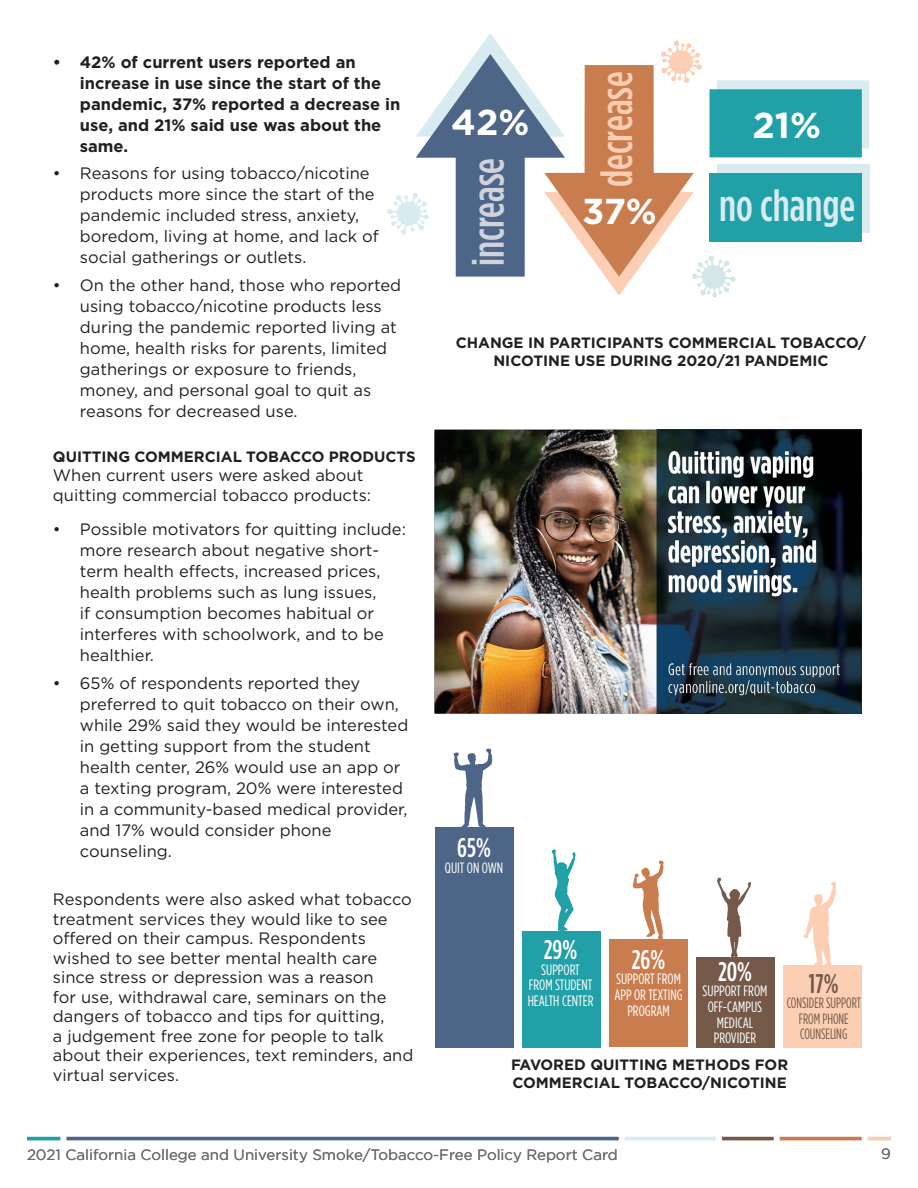
<style>
.page{position:relative;width:918px;height:1188px;background:#fff}
.page>*{position:absolute;margin:0;border:0;box-sizing:border-box;transform-origin:0 0}
.t1{font:500 45px "Gotham Condensed";color:#fcceb3}
.t2{font:500 45px "Gotham Condensed";color:#d8ebf0}
.t3{font:500 45px "Gotham Condensed";color:#d0d2dc}
.t4{font:700 36px "Gotham";color:#fff}
.t5{font:500 27px "Gotham Condensed";color:#fff}
.t6{font:500 27px "Gotham Condensed";color:#755948}
.P_11_Gotham{font:16.5px/21px "Gotham";color:#231f20}
.t7{font:700 16.5px/21px "Gotham";color:#231f20}
.College{font:700 15px/18px "Gotham";color:#231f20;text-align:center}
.t8{font:15px/15.6px "Gotham Condensed";color:#fff;text-align:center}
.t9{font:15px "Gotham";color:#6c6d70}
.t10{font:15px/15.6px "Gotham Condensed";color:#755948;text-align:center;scale:.9 1}
</style>
<div class="page">
<svg style="left:27px;top:1136px;width:864px;height:5px;background:#98a0ac"></svg>
<div style="left:717px;top:80px;width:152px;height:68px;background:#d7ebf1"></div>
<div style="left:717px;top:164px;width:152px;height:68px;background:#d7ebf1"></div>
<img style="left:435px;top:429px;width:427px;height:285px">
<div style="left:710px;top:89px;width:152px;height:68px;background:#21a0a8"></div>
<div style="left:710px;top:173px;width:152px;height:68px;background:#21a0a8"></div>
<svg style="left:387px;top:33px;width:349px;height:265px"></svg>
<div style="left:783px;top:965px;width:79px;height:82px;background:#fcceb3"></div>
<div style="left:696px;top:957px;width:79px;height:90px;background:#755948"></div>
<div style="left:609px;top:939px;width:79px;height:108px;background:#c97c4e"></div>
<div style="left:522px;top:931px;width:78px;height:116px;background:#21a0a8"></div>
<div style="left:435px;top:827px;width:78px;height:220px;background:#4d6586"></div>
<img style="left:453px;top:748px;width:40px;height:79px">
<img style="left:551px;top:849px;width:25px;height:82px">
<img style="left:633px;top:860px;width:31px;height:79px">
<img style="left:717px;top:877px;width:34px;height:79px">
<img style="left:803px;top:882px;width:33px;height:83px">
<p class="t7" style="left:80px;top:51px;width:322px;text-indent:-27px">• 42% of current users reported an increase in use since the start of the pandemic, 37% reported a decrease in use, and 21% said use was about the same.</p>
<p class="P_11_Gotham" style="left:80px;top:163px;width:300px;text-indent:-27px">• Reasons for using tobacco/nicotine products more since the start of the pandemic included stress, anxiety, boredom, living at home, and lack of social gatherings or outlets.</p>
<p class="P_11_Gotham" style="left:80px;top:275px;width:323px;text-indent:-27px">• On the other hand, those who reported using tobacco/nicotine products less during the pandemic reported living at home, health risks for parents, limited gatherings or exposure to friends, money, and personal goal to quit as reasons for decreased use.</p>
<h3 class="College" style="left:53px;top:447px;width:364px">QUITTING COMMERCIAL TOBACCO PRODUCTS</h3>
<p class="P_11_Gotham" style="left:53px;top:466px;width:320px;line-height:19.5px">When current users were asked about quitting commercial tobacco products:</p>
<p class="P_11_Gotham" style="left:80px;top:519px;width:327px;text-indent:-27px">• Possible motivators for quitting include: more research about negative short&shy;term health effects, increased prices, health problems such as lung issues,<br>if consumption becomes habitual or interferes with schoolwork, and to be healthier.</p>
<p class="P_11_Gotham" style="left:80px;top:673px;width:330px;text-indent:-27px">• 65% of respondents reported they preferred to quit tobacco on their own, while 29% said they would be interested in getting support from the student health center, 26% would use an app or a texting program, 20% were interested in a community-based medical provider, and 17% would consider phone counseling.</p>
<p class="P_11_Gotham" style="left:53px;top:889px;width:362px;line-height:19.5px">Respondents were also asked what tobacco treatment services they would like to see offered on their campus. Respondents wished to see better mental health care since stress or depression was a reason<br>for use, withdrawal care, seminars on the dangers of tobacco and tips for quitting,<br>a judgement free zone for people to talk about their experiences, text reminders, and virtual services.</p>
<h3 class="t4" style="left:451px;top:102px;width:80px">42%</h3>
<h3 class="t3" style="left:463px;top:266px;width:109px;rotate:-90deg">increase</h3>
<h3 class="t1" style="left:591px;top:187px;width:117px;rotate:-90deg">decrease</h3>
<h3 class="t4" style="left:582px;top:191px;width:76px">37%</h3>
<h3 class="t4" style="left:753px;top:104px;width:70px">21%</h3>
<h3 class="t2" style="left:719px;top:181px;width:138px">no change</h3>
<p class="College" style="left:456px;top:333px;width:412px">CHANGE IN PARTICIPANTS COMMERCIAL TOBACCO/<br>NICOTINE USE DURING 2020/21 PANDEMIC</p>
<h3 class="t5" style="left:457px;top:833px;width:35px">65%</h3>
<h3 class="t8" style="left:445px;top:859px;width:60px">QUIT ON OWN</h3>
<h3 class="t5" style="left:544px;top:935px;width:35px">29%</h3>
<p class="t8" style="left:528px;top:961px;width:67px">SUPPORT<br>FROM STUDENT<br>HEALTH CENTER</p>
<h3 class="t5" style="left:632px;top:944px;width:35px">26%</h3>
<p class="t8" style="left:614px;top:971px;width:70px">SUPPORT FROM<br>APP OR TEXTING<br>PROGRAM</p>
<h3 class="t5" style="left:718px;top:957px;width:35px">20%</h3>
<p class="t8" style="left:703px;top:983px;width:66px">SUPPORT FROM<br>OFF-CAMPUS<br>MEDICAL<br>PROVIDER</p>
<h3 class="t6" style="left:809px;top:968px;width:31px">17%</h3>
<p class="t10" style="left:787px;top:995px;width:84px">CONSIDER SUPPORT<br>FROM PHONE<br>COUNSELING</p>
<p class="College" style="left:511px;top:1055px;width:279px;text-align:left">FAVORED QUITTING METHODS FOR<br>COMMERCIAL TOBACCO/NICOTINE</p>
<p class="t9" style="left:27px;top:1146px;width:592px">2021 California College and University Smoke/Tobacco-Free Policy Report Card</p>
<p class="t9" style="left:881px;top:1145px;width:11px">9</p>
</div>
